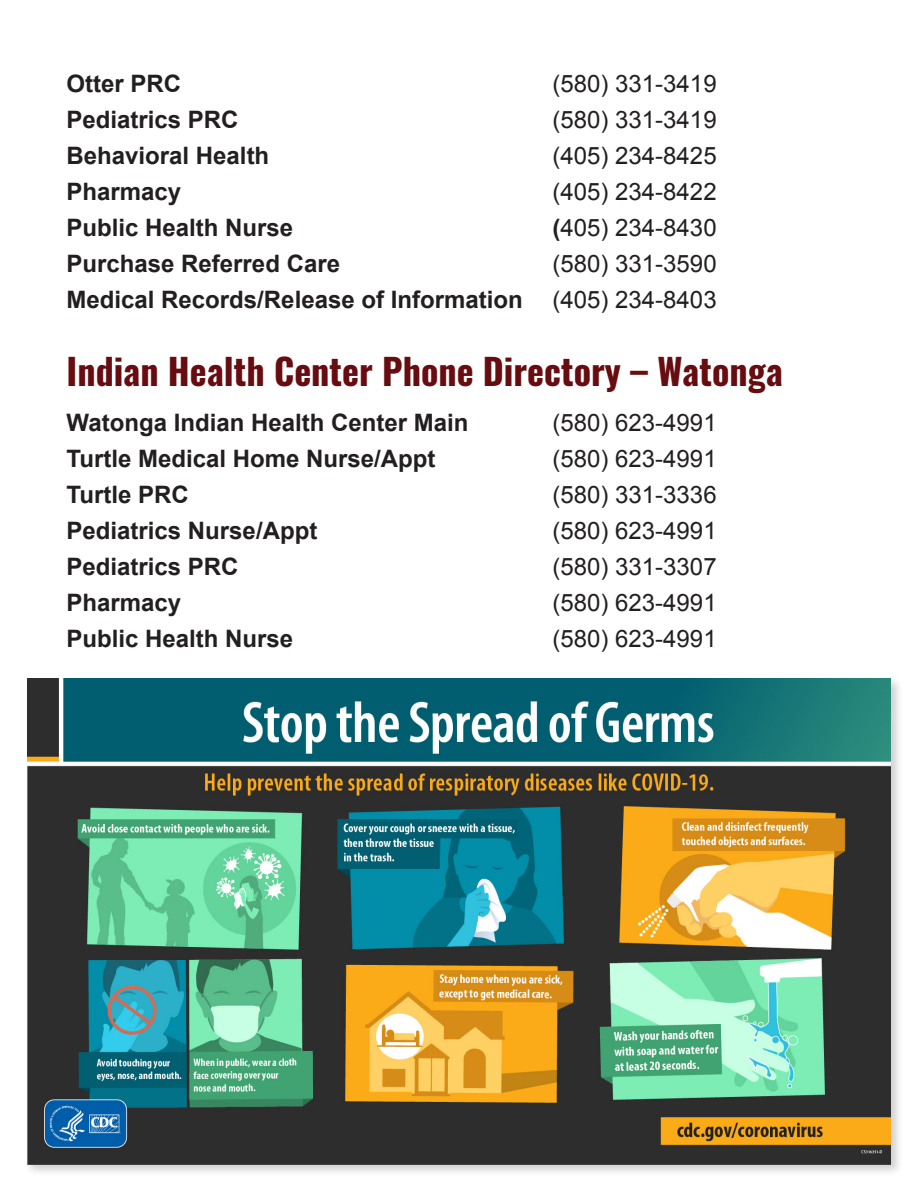
<style>
.page{position:relative;width:918px;height:1188px;background:#fff}
.page>*{position:absolute;margin:0;border:0;box-sizing:border-box;transform-origin:0 0}
.t1{font:700 36px "Oswald";color:#670c10}
.t2{font:700 24px "Arial";color:#231f20}
.t3{font:24px "Arial";color:#231f20}
.s1{font-weight:700}
.s2{font-weight:400}
</style>
<div class="page">
<div style="left:24px;top:676px;width:880px;height:501px;background:#231f20;opacity:.21"></div>
<img style="left:27px;top:678px;width:864px;height:486px">
<p class="t2" style="left:67px;top:68px;width:116px">Otter PRC</p>
<p class="t3" style="left:553px;top:68px;width:166px">(580) 331-3419</p>
<p class="t2" style="left:67px;top:104px;width:174px">Pediatrics PRC</p>
<p class="t3" style="left:553px;top:104px;width:166px">(580) 331-3419</p>
<p class="t2" style="left:67px;top:140px;width:204px">Behavioral Health</p>
<p class="t3" style="left:553px;top:140px;width:166px">(405) 234-8425</p>
<p class="t2" style="left:67px;top:176px;width:116px">Pharmacy</p>
<p class="t3" style="left:553px;top:176px;width:166px">(405) 234-8422</p>
<p class="t2" style="left:67px;top:212px;width:228px">Public Health Nurse</p>
<p class="t3" style="left:553px;top:212px;width:166px"><span class="s1">(</span>405) 234-8430</p>
<p class="t2" style="left:67px;top:248px;width:275px">Purchase Referred Care</p>
<p class="t3" style="left:553px;top:248px;width:166px">(580) 331-3590</p>
<p class="t2" style="left:67px;top:284px;width:652px">Medical Records/Release of Information <span class="s2">(405) 234-8403</span></p>
<p class="t1" style="left:67px;top:353px;width:718px">Indian Health Center Phone Directory – Watonga</p>
<p class="t2" style="left:67px;top:407px;width:403px">Watonga Indian Health Center Main</p>
<p class="t3" style="left:553px;top:407px;width:166px">(580) 623-4991</p>
<p class="t2" style="left:67px;top:443px;width:370px">Turtle Medical Home Nurse/Appt</p>
<p class="t3" style="left:553px;top:443px;width:166px">(580) 623-4991</p>
<p class="t2" style="left:67px;top:479px;width:124px">Turtle PRC</p>
<p class="t3" style="left:553px;top:479px;width:166px">(580) 331-3336</p>
<p class="t2" style="left:67px;top:515px;width:252px">Pediatrics Nurse/Appt</p>
<p class="t3" style="left:553px;top:515px;width:166px">(580) 623-4991</p>
<p class="t2" style="left:67px;top:551px;width:174px">Pediatrics PRC</p>
<p class="t3" style="left:553px;top:551px;width:166px">(580) 331-3307</p>
<p class="t2" style="left:67px;top:587px;width:116px">Pharmacy</p>
<p class="t3" style="left:553px;top:587px;width:166px">(580) 623-4991</p>
<p class="t2" style="left:67px;top:623px;width:228px">Public Health Nurse</p>
<p class="t3" style="left:553px;top:623px;width:166px">(580) 623-4991</p>
</div>
